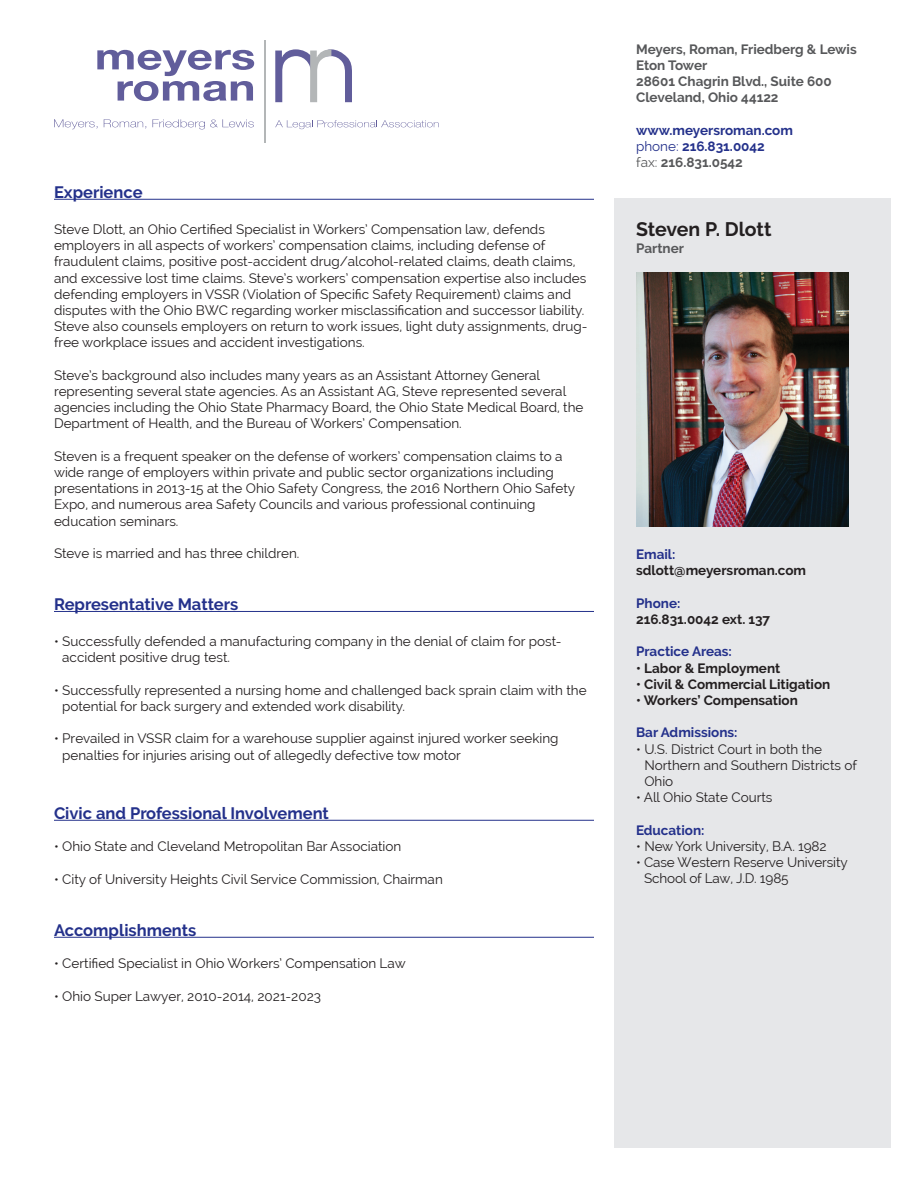
<style>
.page{position:relative;width:918px;height:1188px;background:#fff}
.page>*{position:absolute;margin:0;border:0;box-sizing:border-box;transform-origin:0 0}
.t1{font:700 19.5px "Raleway";letter-spacing:-.005em;color:#231f20}
.t2{font:700 16.5px "Raleway";color:#24318b}
.t3{font:13.5px/16.2px "Raleway";color:#231f20}
.t4{font:700 13.5px "Raleway";color:#231f20}
.t5{font:700 13.5px/16.2px "Raleway";color:#24318b}
.t6{font:700 13.5px/16.2px "Raleway";color:#57585a}
.s1{font-weight:400}
.s2{font-weight:400;color:#57585a}
.s3{color:#57585a}
</style>
<div class="page">
<svg style="left:275px;top:49px;width:77px;height:53px"></svg>
<svg style="left:97px;top:50px;width:157px;height:51px"></svg>
<svg style="left:54px;top:119px;width:44px;height:10px"></svg>
<svg style="left:104px;top:119px;width:42px;height:10px"></svg>
<svg style="left:153px;top:119px;width:101px;height:10px"></svg>
<svg style="left:275px;top:120px;width:164px;height:9px"></svg>
<hr style="left:264px;top:41px;width:2px;height:102px;background:#b3b6b7">
<hr style="left:54px;top:199px;width:540px;height:1px;background:#24318b">
<hr style="left:54px;top:611px;width:540px;height:1px;background:#24318b">
<hr style="left:54px;top:820px;width:540px;height:1px;background:#24318b">
<hr style="left:54px;top:937px;width:540px;height:1px;background:#24318b">
<div style="left:615px;top:198px;width:276px;height:950px;background:#e6e7e9"></div>
<img style="left:636px;top:272px;width:212px;height:255px">
<p class="t2" style="left:54px;top:183px;width:90px">Experience</p>
<p class="t3" style="left:54px;top:221px;width:535px">Steve Dlott, an Ohio Certified Specialist in Workers’ Compensation law, defends employers in all aspects of workers’ compensation claims, including defense of fraudulent claims, positive post-accident drug/alcohol-related claims, death claims, and excessive lost time claims. Steve’s workers’ compensation expertise also includes defending employers in VSSR (Violation of Specific Safety Requirement) claims and disputes with the Ohio BWC regarding worker misclassification and successor liability.<br>Steve also counsels employers on return to work issues, light duty assignments, drug&shy;free workplace issues and accident investigations.</p>
<p class="t3" style="left:54px;top:367px;width:531px">Steve’s background also includes many years as an Assistant Attorney General representing several state agencies. As an Assistant AG, Steve represented several agencies including the Ohio State Pharmacy Board, the Ohio State Medical Board, the Department of Health, and the Bureau of Workers’ Compensation.</p>
<p class="t3" style="left:54px;top:448px;width:523px">Steven is a frequent speaker on the defense of workers’ compensation claims to a wide range of employers within private and public sector organizations including presentations in 2013-15 at the Ohio Safety Congress, the 2016 Northern Ohio Safety Expo, and numerous area Safety Councils and various professional continuing education seminars.</p>
<p class="t3" style="left:54px;top:545px;width:247px">Steve is married and has three children.</p>
<p class="t2" style="left:54px;top:595px;width:186px">Representative Matters</p>
<p class="t3" style="left:62px;top:633px;width:501px;text-indent:-8px">• Successfully defended a manufacturing company in the denial of claim for post&shy;accident positive drug test.</p>
<p class="t3" style="left:62px;top:682px;width:526px;text-indent:-8px">• Successfully represented a nursing home and challenged back sprain claim with the potential for back surgery and extended work disability.</p>
<p class="t3" style="left:62px;top:731px;width:498px;text-indent:-8px">• Prevailed in VSSR claim for a warehouse supplier against injured worker seeking penalties for injuries arising out of allegedly defective tow motor</p>
<p class="t2" style="left:54px;top:804px;width:276px">Civic and Professional Involvement</p>
<p class="t3" style="left:54px;top:839px;width:349px">• Ohio State and Cleveland Metropolitan Bar Association</p>
<p class="t3" style="left:54px;top:871px;width:390px">• City of University Heights Civil Service Commission, Chairman</p>
<p class="t2" style="left:54px;top:921px;width:144px">Accomplishments</p>
<p class="t3" style="left:54px;top:956px;width:353px">• Certified Specialist in Ohio Workers’ Compensation Law</p>
<p class="t3" style="left:54px;top:988px;width:269px">• Ohio Super Lawyer, 2010-2014, 2021-2023</p>
<p class="t6" style="left:636px;top:41px;width:222px">Meyers, Roman, Friedberg &amp; Lewis<br>Eton Tower<br>28601 Chagrin Blvd., Suite 600<br>Cleveland, Ohio 44122</p>
<p class="t5" style="left:636px;top:122px;width:158px">www.meyersroman.com <span class="s1">phone:</span> 216.831.0042<br><span class="s2">fax:</span> <span class="s3">216.831.0542</span></p>
<h1 class="t1" style="left:636px;top:218px;width:137px">Steven P. Dlott</h1>
<p class="t6" style="left:636px;top:240px;width:49px">Partner</p>
<p class="t5" style="left:636px;top:546px;width:41px">Email:</p>
<p class="t4" style="left:636px;top:563px;width:172px">sdlott@meyersroman.com</p>
<p class="t5" style="left:636px;top:595px;width:46px">Phone:</p>
<p class="t4" style="left:636px;top:612px;width:136px">216.831.0042 ext. 137</p>
<p class="t5" style="left:636px;top:644px;width:97px">Practice Areas:</p>
<p class="t4" style="left:636px;top:660px;width:146px">• Labor &amp; Employment</p>
<p class="t4" style="left:636px;top:676px;width:196px">• Civil &amp; Commercial Litigation</p>
<p class="t4" style="left:636px;top:693px;width:163px">• Workers’ Compensation</p>
<p class="t5" style="left:636px;top:725px;width:103px">Bar Admissions:</p>
<p class="t3" style="left:644px;top:741px;width:214px;text-indent:-8px">• U.S. District Court in both the<br>Northern and Southern Districts of<br>Ohio</p>
<p class="t3" style="left:636px;top:789px;width:138px">• All Ohio State Courts</p>
<p class="t5" style="left:636px;top:822px;width:70px">Education:</p>
<p class="t3" style="left:636px;top:838px;width:192px">• New York University, B.A. 1982</p>
<p class="t3" style="left:644px;top:854px;width:205px;text-indent:-8px">• Case Western Reserve University<br>School of Law, J.D. 1985</p>
</div>
